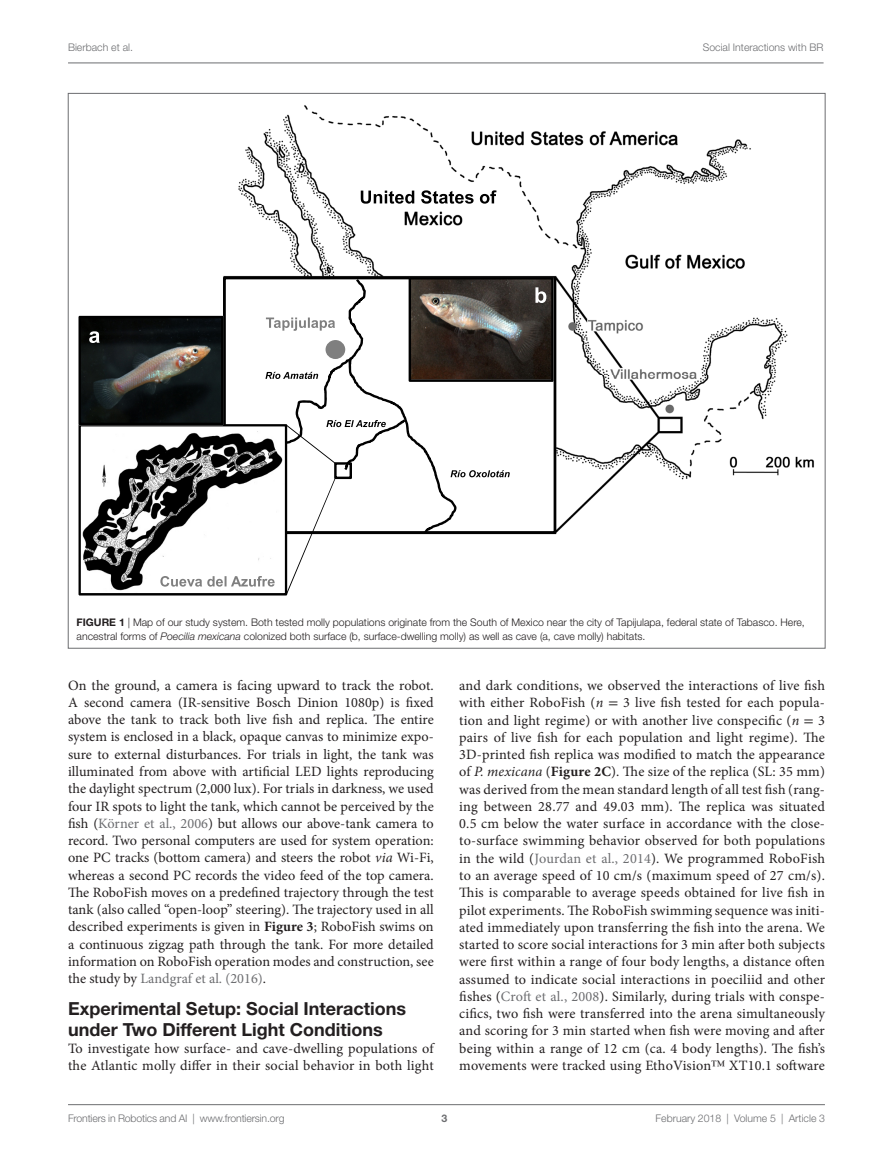
<style>
.page{position:relative;width:893px;height:1170px;background:#fff}
.page>*{position:absolute;margin:0;border:0;box-sizing:border-box;transform-origin:0 0}
.t1{font:700 18px/21px "Helvetica Neue LT Std";color:#231f20}
.t2{font:14.25px/17.2px "Minion Pro";letter-spacing:.01em;color:#231f20;text-align:justify}
.t3{font:300 10.5px/14.2px "Helvetica Neue LT Std";color:#231f20}
.t4{font:300 10.5px "Helvetica Neue LT Std";color:#6c6d70}
.t5{font:700 10.5px "Helvetica Neue LT Std";color:#6c6d70}
.s1{font-weight:700}
.s2{font-style:italic}
.s3{color:#6c6d70}
.s4{font-family:"STIX General"}
</style>
<div class="page">
<img style="left:223px;top:105px;width:591px;height:430px">
<svg style="left:79px;top:277px;width:475px;height:318px"></svg>
<div style="left:420px;top:208px;width:10px;height:8px;background:#fff;border-radius:50%"></div>
<svg style="left:361px;top:190px;width:113px;height:14px"></svg>
<svg style="left:480px;top:190px;width:17px;height:14px"></svg>
<hr style="left:68px;top:1104px;width:757px;height:1px;background:#6c6d70">
<hr style="left:68px;top:63px;width:755px;height:1px;background:#6c6d70">
<p class="t4" style="left:68px;top:41px;width:66px">Bierbach et al.</p>
<p class="t4" style="left:703px;top:41px;width:122px">Social Interactions with BR</p>
<p class="t3" style="left:77px;top:614px;width:730px"><span class="s1">Figure 1</span> | Map of our study system. Both tested molly populations originate from the South of Mexico near the city of Tapijulapa, federal state of Tabasco. Here, ancestral forms of <span class="s2">Poecilia mexicana</span> colonized both surface (b, surface-dwelling molly) as well as cave (a, cave molly) habitats.</p>
<p class="t2" style="left:68px;top:676px;width:367px">On the ground, a camera is facing upward to track the robot.<br>A second camera (IR-sensitive Bosch Dinion 1080p) is fixed above the tank to track both live fish and replica. The entire system is enclosed in a black, opaque canvas to minimize expo&shy;sure to external disturbances. For trials in light, the tank was illuminated from above with artificial LED lights reproducing the daylight spectrum (2,000 lux). For trials in darkness, we used four IR spots to light the tank, which cannot be perceived by the fish (<span class="s3">Körner et al., 2006</span>) but allows our above-tank camera to record. Two personal computers are used for system operation: one PC tracks (bottom camera) and steers the robot <span class="s2">via</span> Wi-Fi, whereas a second PC records the video feed of the top camera.<br>The RoboFish moves on a predefined trajectory through the test tank (also called “open-loop” steering). The trajectory used in all described experiments is given in <span class="s1">Figure 3</span>; RoboFish swims on a continuous zigzag path through the tank. For more detailed information on RoboFish operation modes and construction, see the study by <span class="s3">Landgraf et al. (2016)</span>.</p>
<p class="t1" style="left:68px;top:997px;width:340px">Experimental Setup: Social Interactions under Two Different Light Conditions</p>
<p class="t2" style="left:68px;top:1039px;width:367px">To investigate how surface- and cave-dwelling populations of the Atlantic molly differ in their social behavior in both light</p>
<p class="t2" style="left:459px;top:677px;width:367px">and dark conditions, we observed the interactions of live fish with either RoboFish (<span class="s2">n</span> <span class="s4">=</span> 3 live fish tested for each popula&shy;tion and light regime) or with another live conspecific (<span class="s2">n</span> <span class="s4">=</span> 3 pairs of live fish for each population and light regime). The 3D-printed fish replica was modified to match the appearance of <span class="s2">P. mexicana</span> (<span class="s1">Figure 2C</span>). The size of the replica (SL: 35 mm) was derived from the mean standard length of all test fish (rang&shy;ing between 28.77 and 49.03 mm). The replica was situated 0.5 cm below the water surface in accordance with the close&shy;to-surface swimming behavior observed for both populations in the wild (<span class="s3">Jourdan et al., 2014</span>). We programmed RoboFish to an average speed of 10 cm/s (maximum speed of 27 cm/s).<br>This is comparable to average speeds obtained for live fish in pilot experiments. The RoboFish swimming sequence was initi&shy;ated immediately upon transferring the fish into the arena. We started to score social interactions for 3 min after both subjects were first within a range of four body lengths, a distance often assumed to indicate social interactions in poeciliid and other fishes (<span class="s3">Croft et al., 2008</span>). Similarly, during trials with conspe&shy;cifics, two fish were transferred into the arena simultaneously and scoring for 3 min started when fish were moving and after being within a range of 12 cm (ca. 4 body lengths). The fish’s movements were tracked using EthoVision<span class="s4">™</span> XT10.1 software</p>
<p class="t4" style="left:68px;top:1111px;width:218px">Frontiers in Robotics and AI | www.frontiersin.org</p>
<p class="t4" style="left:656px;top:1111px;width:171px">February 2018 | Volume 5 | Article 3</p>
<p class="t5" style="left:441px;top:1111px;width:7px">3</p>
</div>
